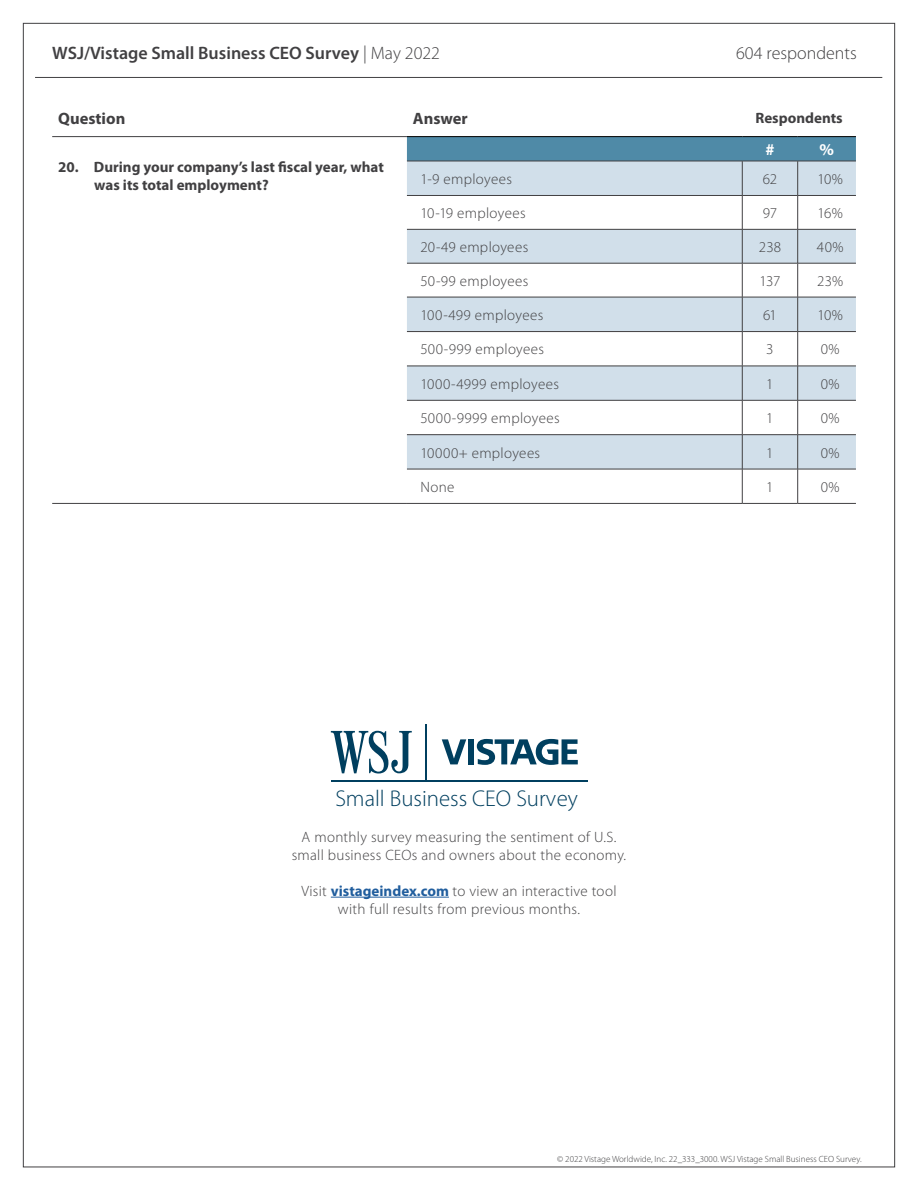
<style>
.page{position:relative;width:918px;height:1188px;background:#fff}
.page>*{position:absolute;margin:0;border:0;box-sizing:border-box;transform-origin:0 0}
.t1{font:300 22.95px "Myriad Pro";color:#003f5f}
.t2{font:600 18px "Myriad Pro";color:#414042}
.t3{font:300 18px "Myriad Pro";color:#414042}
.t4{font:700 16.5px "Myriad Pro";color:#414042}
.t5{font:700 16.5px "Myriad Pro";color:#fff}
.t6{font:300 15px/18px "Myriad Pro";letter-spacing:.02em;color:#414042;text-align:center}
.t7{font:700 15px/18px "Myriad Pro";color:#414042}
.t8{font:300 9px "Myriad Pro";color:#414042}
.s1{font-weight:300}
.s2{font-weight:700;color:#215e9e}
</style>
<div class="page">
<hr style="left:35px;top:77px;width:847px;height:1px;background:#414042">
<svg style="left:407px;top:137px;width:449px;height:24px;background:#4e87a4"></svg>
<svg style="left:407px;top:162px;width:449px;height:307px;fill:#d1dfea"></svg>
<hr style="left:52px;top:136px;width:355px;height:1px;background:#414042">
<hr style="left:52px;top:503px;width:355px;height:1px;background:#414042">
<hr style="left:407px;top:161px;width:335px;height:1px;background:#414042">
<hr style="left:742px;top:161px;width:56px;height:1px;background:#414042">
<hr style="left:742px;top:161px;width:1px;height:34px;background:#414042">
<hr style="left:798px;top:161px;width:58px;height:1px;background:#414042">
<hr style="left:797px;top:161px;width:1px;height:34px;background:#414042">
<hr style="left:407px;top:195px;width:335px;height:1px;background:#414042">
<hr style="left:742px;top:195px;width:56px;height:1px;background:#414042">
<hr style="left:742px;top:196px;width:1px;height:33px;background:#414042">
<hr style="left:798px;top:195px;width:58px;height:1px;background:#414042">
<hr style="left:797px;top:196px;width:1px;height:33px;background:#414042">
<hr style="left:407px;top:229px;width:335px;height:1px;background:#414042">
<hr style="left:742px;top:229px;width:56px;height:1px;background:#414042">
<hr style="left:742px;top:230px;width:1px;height:33px;background:#414042">
<hr style="left:798px;top:229px;width:58px;height:1px;background:#414042">
<hr style="left:797px;top:230px;width:1px;height:33px;background:#414042">
<hr style="left:407px;top:263px;width:335px;height:1px;background:#414042">
<hr style="left:742px;top:263px;width:56px;height:1px;background:#414042">
<hr style="left:742px;top:263px;width:1px;height:34px;background:#414042">
<hr style="left:798px;top:263px;width:58px;height:1px;background:#414042">
<hr style="left:797px;top:263px;width:1px;height:34px;background:#414042">
<hr style="left:407px;top:297px;width:335px;height:1px;background:#414042">
<hr style="left:742px;top:297px;width:56px;height:1px;background:#414042">
<hr style="left:742px;top:297px;width:1px;height:34px;background:#414042">
<hr style="left:798px;top:297px;width:58px;height:1px;background:#414042">
<hr style="left:797px;top:297px;width:1px;height:34px;background:#414042">
<hr style="left:407px;top:331px;width:335px;height:1px;background:#414042">
<hr style="left:742px;top:331px;width:56px;height:1px;background:#414042">
<hr style="left:742px;top:332px;width:1px;height:34px;background:#414042">
<hr style="left:798px;top:331px;width:58px;height:1px;background:#414042">
<hr style="left:797px;top:332px;width:1px;height:34px;background:#414042">
<hr style="left:407px;top:366px;width:335px;height:1px;background:#414042">
<hr style="left:742px;top:366px;width:56px;height:1px;background:#414042">
<hr style="left:742px;top:366px;width:1px;height:34px;background:#414042">
<hr style="left:798px;top:366px;width:58px;height:1px;background:#414042">
<hr style="left:797px;top:366px;width:1px;height:34px;background:#414042">
<hr style="left:407px;top:400px;width:335px;height:1px;background:#414042">
<hr style="left:742px;top:400px;width:56px;height:1px;background:#414042">
<hr style="left:742px;top:400px;width:1px;height:34px;background:#414042">
<hr style="left:798px;top:400px;width:58px;height:1px;background:#414042">
<hr style="left:797px;top:400px;width:1px;height:34px;background:#414042">
<hr style="left:407px;top:434px;width:335px;height:1px;background:#414042">
<hr style="left:742px;top:434px;width:56px;height:1px;background:#414042">
<hr style="left:742px;top:435px;width:1px;height:34px;background:#414042">
<hr style="left:798px;top:434px;width:58px;height:1px;background:#414042">
<hr style="left:797px;top:435px;width:1px;height:34px;background:#414042">
<hr style="left:407px;top:469px;width:335px;height:1px;background:#414042">
<hr style="left:742px;top:469px;width:56px;height:1px;background:#414042">
<hr style="left:742px;top:469px;width:1px;height:34px;background:#414042">
<hr style="left:798px;top:469px;width:58px;height:1px;background:#414042">
<hr style="left:797px;top:469px;width:1px;height:34px;background:#414042">
<hr style="left:407px;top:503px;width:335px;height:1px;background:#414042">
<hr style="left:742px;top:503px;width:56px;height:1px;background:#414042">
<hr style="left:798px;top:503px;width:58px;height:1px;background:#414042">
<hr style="left:407px;top:136px;width:335px;height:1px;background:#000">
<hr style="left:742px;top:136px;width:56px;height:1px;background:#000">
<hr style="left:798px;top:136px;width:58px;height:1px;background:#000">
<hr style="left:331px;top:897px;width:118px;height:1px;background:#215e9e">
<hr style="left:331px;top:780px;width:256px;height:2px;background:#003f5f">
<hr style="left:425px;top:724px;width:2px;height:57px;background:#003f5f">
<svg style="left:331px;top:731px;width:81px;height:43px"></svg>
<svg style="left:442px;top:739px;width:24px;height:25px"></svg>
<div style="left:468px;top:739px;width:6px;height:25px;background:#003f5f"></div>
<svg style="left:477px;top:739px;width:101px;height:26px"></svg>
<p class="t2" style="left:52px;top:46px;width:389px">WSJ/Vistage Small Business CEO Survey <span class="s1">| May 2022</span></p>
<p class="t3" style="left:736px;top:45px;width:122px">604 respondents</p>
<p class="t4" style="left:58px;top:112px;width:69px">Question</p>
<p class="t4" style="left:413px;top:112px;width:56px">Answer</p>
<p class="t7" style="left:755px;top:111px;width:89px">Respondents</p>
<p class="t7" style="left:94px;top:159px;width:291px;text-indent:-36px">20. During your company’s last fiscal year, what was its total employment?</p>
<p class="t5" style="left:765px;top:143px;width:11px">#</p>
<p class="t5" style="left:820px;top:143px;width:16px">%</p>
<p class="t6" style="left:420px;top:171px;width:93px">1-9 employees</p>
<p class="t6" style="left:763px;top:171px;width:16px">62</p>
<p class="t6" style="left:817px;top:171px;width:27px">10%</p>
<p class="t6" style="left:420px;top:205px;width:107px">10-19 employees</p>
<p class="t6" style="left:763px;top:205px;width:16px">97</p>
<p class="t6" style="left:818px;top:205px;width:27px">16%</p>
<p class="t6" style="left:420px;top:239px;width:109px">20-49 employees</p>
<p class="t6" style="left:759px;top:239px;width:24px">238</p>
<p class="t6" style="left:817px;top:239px;width:28px">40%</p>
<p class="t6" style="left:420px;top:273px;width:109px">50-99 employees</p>
<p class="t6" style="left:760px;top:273px;width:22px">137</p>
<p class="t6" style="left:817px;top:273px;width:28px">23%</p>
<p class="t6" style="left:420px;top:307px;width:124px">100-499 employees</p>
<p class="t6" style="left:763px;top:307px;width:15px">61</p>
<p class="t6" style="left:817px;top:307px;width:27px">10%</p>
<p class="t6" style="left:420px;top:342px;width:125px">500-999 employees</p>
<p class="t6" style="left:766px;top:342px;width:9px">3</p>
<p class="t6" style="left:821px;top:342px;width:20px">0%</p>
<p class="t6" style="left:420px;top:376px;width:140px">1000-4999 employees</p>
<p class="t6" style="left:766px;top:376px;width:9px">1</p>
<p class="t6" style="left:821px;top:376px;width:20px">0%</p>
<p class="t6" style="left:420px;top:410px;width:141px">5000-9999 employees</p>
<p class="t6" style="left:766px;top:410px;width:9px">1</p>
<p class="t6" style="left:821px;top:410px;width:20px">0%</p>
<p class="t6" style="left:420px;top:445px;width:121px">10000+ employees</p>
<p class="t6" style="left:766px;top:445px;width:9px">1</p>
<p class="t6" style="left:821px;top:445px;width:20px">0%</p>
<p class="t6" style="left:420px;top:479px;width:36px">None</p>
<p class="t6" style="left:766px;top:479px;width:9px">1</p>
<p class="t6" style="left:821px;top:479px;width:20px">0%</p>
<h1 class="t1" style="left:335px;top:788px;width:244px">Small Business CEO Survey</h1>
<p class="t6" style="left:292px;top:829px;width:336px">A monthly survey measuring the sentiment of U.S. small business CEOs and owners about the economy.</p>
<p class="t6" style="left:301px;top:883px;width:317px">Visit <span class="s2">vistageindex.com</span> to view an interactive tool with full results from previous months.</p>
<p class="t8" style="left:557px;top:1155px;width:306px">© 2022 Vistage Worldwide, Inc. 22_333_3000. WSJ Vistage Small Business CEO Survey.</p>
</div>
